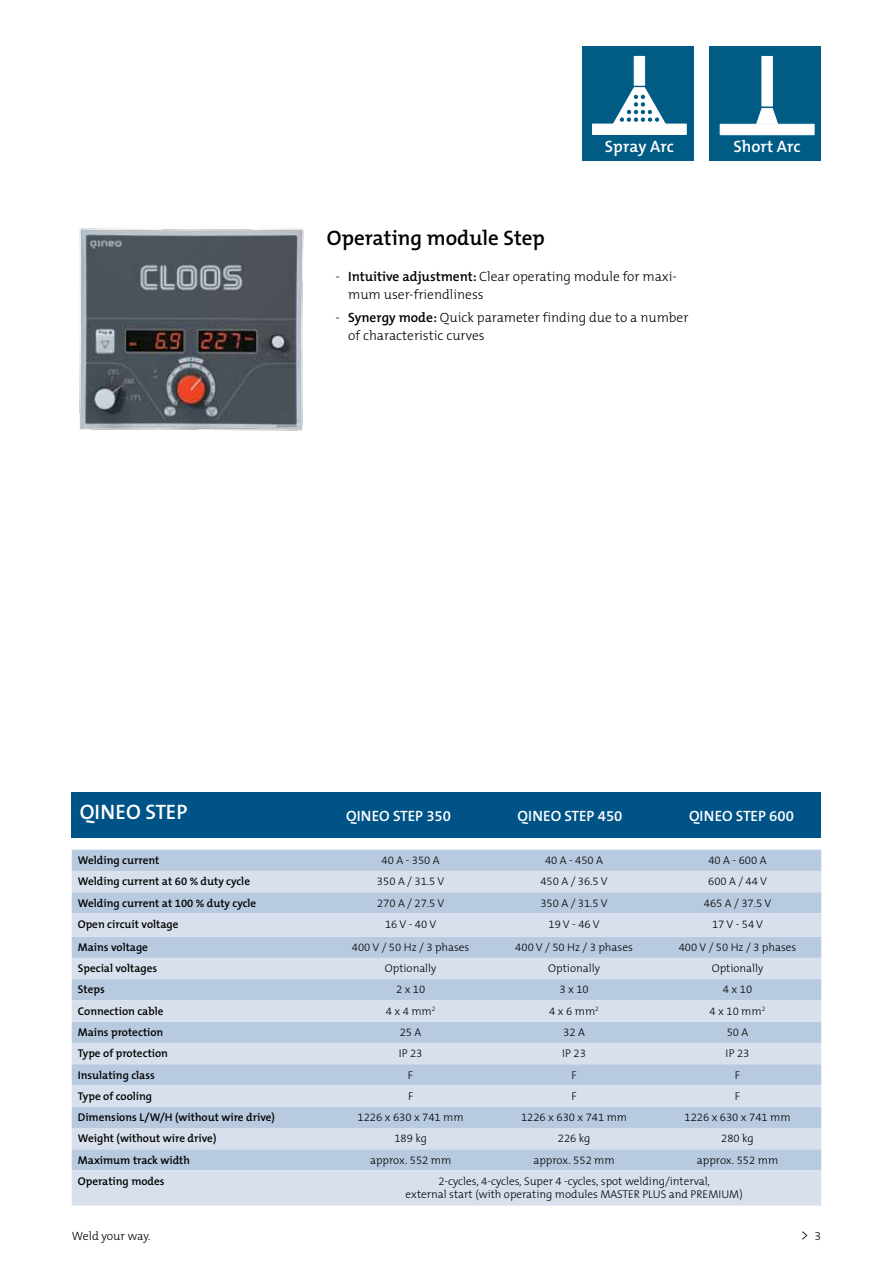
<style>
.page{position:relative;width:893px;height:1263px;background:#fff}
.page>*{position:absolute;margin:0;border:0;box-sizing:border-box;transform-origin:0 0}
.t1{font:600 21px "The Mix B6";color:#000}
.t2{font:600 21px "The Mix B6";color:#fff}
.t3{font:600 16.5px "The Mix B6";color:#fff}
.t4{font:600 15px "The Mix B6";color:#fff}
.t5{font:300 15px "The Mix B3";color:#000}
.t6{font:300 13.5px/18.3px "The Mix B3";color:#000}
.t7{font:300 12px "The Mix B3";color:#000}
.t8{font:300 11.25px/13.5px "The Mix B3";color:#000;text-align:center}
.t9{font:600 11.25px "The Mix B6";color:#000}
.s1{font-family:"The Mix B6";font-weight:600}
.s2{font-size:12px}
</style>
<div class="page">
<div style="left:72px;top:792px;width:749px;height:46px;background:#005387"></div>
<div style="left:72px;top:850px;width:749px;height:21px;background:#b8cadf"></div>
<svg style="left:72px;top:871px;width:749px;height:334px;background:#c9d6e6"></svg>
<div style="left:710px;top:46px;width:111px;height:115px;background:#005b85"></div>
<div style="left:761px;top:56px;width:12px;height:50px;background:#fff;border:1px solid #fff"></div>
<div style="left:720px;top:124px;width:95px;height:11px;background:#fff;border:1px solid #fff"></div>
<svg style="left:755px;top:108px;width:24px;height:17px"></svg>
<div style="left:582px;top:46px;width:112px;height:115px;background:#005b85"></div>
<div style="left:634px;top:56px;width:11px;height:30px;background:#fff;border:1px solid #fff"></div>
<div style="left:592px;top:124px;width:95px;height:11px;background:#fff"></div>
<svg style="left:612px;top:87px;width:55px;height:38px"></svg>
<img style="left:79px;top:228px;width:225px;height:203px">
<h2 class="t3" style="left:605px;top:137px;width:70px">Spray Arc</h2>
<h2 class="t3" style="left:734px;top:138px;width:69px">Short Arc</h2>
<h1 class="t1" style="left:327px;top:227px;width:219px">Operating module Step</h1>
<p class="t6" style="left:348px;top:267px;width:330px;text-indent:-13px">- <span class="s1">Intuitive adjustment:</span> Clear operating module for maxi&shy;mum user-friendliness</p>
<p class="t6" style="left:348px;top:308px;width:342px;text-indent:-13px">- <span class="s1">Synergy mode:</span> Quick parameter finding due to a number of characteristic curves</p>
<h1 class="t2" style="left:80px;top:801px;width:109px">QINEO STEP</h1>
<p class="t9" style="left:78px;top:854px;width:83px">Welding current</p>
<p class="t8" style="left:382px;top:854px;width:60px">40 A - 350 A</p>
<p class="t8" style="left:545px;top:854px;width:60px">40 A - 450 A</p>
<p class="t8" style="left:708px;top:854px;width:60px">40 A - 600 A</p>
<p class="t9" style="left:78px;top:875px;width:174px">Welding current at 60 % duty cycle</p>
<p class="t8" style="left:377px;top:875px;width:69px">350 A / 31.5 V</p>
<p class="t8" style="left:540px;top:875px;width:69px">450 A / 36.5 V</p>
<p class="t8" style="left:708px;top:875px;width:60px">600 A / 44 V</p>
<p class="t9" style="left:78px;top:897px;width:180px">Welding current at 100 % duty cycle</p>
<p class="t8" style="left:377px;top:896px;width:69px">270 A / 27.5 V</p>
<p class="t8" style="left:540px;top:896px;width:69px">350 A / 31.5 V</p>
<p class="t8" style="left:704px;top:896px;width:69px">465 A / 37.5 V</p>
<p class="t9" style="left:78px;top:918px;width:102px">Open circuit voltage</p>
<p class="t8" style="left:385px;top:917px;width:53px">16 V - 40 V</p>
<p class="t8" style="left:548px;top:917px;width:53px">19 V - 46 V</p>
<p class="t8" style="left:712px;top:917px;width:53px">17 V - 54 V</p>
<p class="t9" style="left:78px;top:941px;width:72px">Mains voltage</p>
<p class="t8" style="left:352px;top:941px;width:119px">400 V / 50 Hz / 3 phases</p>
<p class="t8" style="left:515px;top:941px;width:119px">400 V / 50 Hz / 3 phases</p>
<p class="t8" style="left:679px;top:941px;width:119px">400 V / 50 Hz / 3 phases</p>
<p class="t9" style="left:78px;top:962px;width:81px">Special voltages</p>
<p class="t8" style="left:385px;top:962px;width:53px">Optionally</p>
<p class="t8" style="left:548px;top:962px;width:53px">Optionally</p>
<p class="t8" style="left:712px;top:962px;width:53px">Optionally</p>
<p class="t9" style="left:78px;top:984px;width:28px">Steps</p>
<p class="t8" style="left:396px;top:983px;width:31px">2 x 10</p>
<p class="t8" style="left:559px;top:983px;width:31px">3 x 10</p>
<p class="t8" style="left:723px;top:983px;width:31px">4 x 10</p>
<p class="t9" style="left:78px;top:1005px;width:87px">Connection cable</p>
<p class="t8" style="left:386px;top:1004px;width:51px">4 x 4 mm<sup>2</sup></p>
<p class="t8" style="left:549px;top:1004px;width:51px">4 x 6 mm<sup>2</sup></p>
<p class="t8" style="left:710px;top:1004px;width:57px">4 x 10 mm<sup>2</sup></p>
<p class="t9" style="left:78px;top:1026px;width:87px">Mains protection</p>
<p class="t8" style="left:400px;top:1026px;width:23px">25 A</p>
<p class="t8" style="left:563px;top:1026px;width:23px">32 A</p>
<p class="t8" style="left:727px;top:1026px;width:23px">50 A</p>
<p class="t9" style="left:78px;top:1047px;width:92px">Type of protection</p>
<p class="t8" style="left:399px;top:1047px;width:25px">IP 23</p>
<p class="t8" style="left:562px;top:1047px;width:25px">IP 23</p>
<p class="t8" style="left:726px;top:1047px;width:25px">IP 23</p>
<p class="t9" style="left:78px;top:1069px;width:79px">Insulating class</p>
<p class="t8" style="left:408px;top:1068px;width:7px">F</p>
<p class="t8" style="left:571px;top:1068px;width:7px">F</p>
<p class="t8" style="left:735px;top:1068px;width:7px">F</p>
<p class="t9" style="left:78px;top:1090px;width:76px">Type of cooling</p>
<p class="t8" style="left:408px;top:1089px;width:7px">F</p>
<p class="t8" style="left:571px;top:1089px;width:7px">F</p>
<p class="t8" style="left:735px;top:1089px;width:7px">F</p>
<p class="t9" style="left:78px;top:1111px;width:199px">Dimensions L/W/H (without wire drive)</p>
<p class="t8" style="left:358px;top:1111px;width:108px">1226 x 630 x 741 mm</p>
<p class="t8" style="left:521px;top:1111px;width:108px">1226 x 630 x 741 mm</p>
<p class="t8" style="left:684px;top:1111px;width:108px">1226 x 630 x 741 mm</p>
<p class="t9" style="left:78px;top:1132px;width:140px">Weight (without wire drive)</p>
<p class="t8" style="left:394px;top:1132px;width:34px">189 kg</p>
<p class="t8" style="left:558px;top:1132px;width:34px">226 kg</p>
<p class="t8" style="left:721px;top:1132px;width:34px">280 kg</p>
<p class="t9" style="left:78px;top:1154px;width:114px">Maximum track width</p>
<p class="t8" style="left:370px;top:1153px;width:83px">approx. 552 mm</p>
<p class="t8" style="left:533px;top:1153px;width:83px">approx. 552 mm</p>
<p class="t8" style="left:697px;top:1153px;width:83px">approx. 552 mm</p>
<p class="t9" style="left:78px;top:1175px;width:88px">Operating modes</p>
<p class="t8" style="left:406px;top:1174px;width:339px">2-cycles, 4-cycles, Super 4 -cycles, spot welding/interval,<br>external start (with operating modules MASTER PLUS and PREMIUM)</p>
<h3 class="t4" style="left:346px;top:807px;width:106px">QINEO STEP 350</h3>
<h3 class="t4" style="left:518px;top:807px;width:106px">QINEO STEP 450</h3>
<h3 class="t4" style="left:689px;top:807px;width:106px">QINEO STEP 600</h3>
<p class="t7" style="left:72px;top:1229px;width:80px">Weld your way.</p>
<h3 class="t5" style="left:800px;top:1227px;width:22px">&gt; <span class="s2">3</span></h3>
</div>
